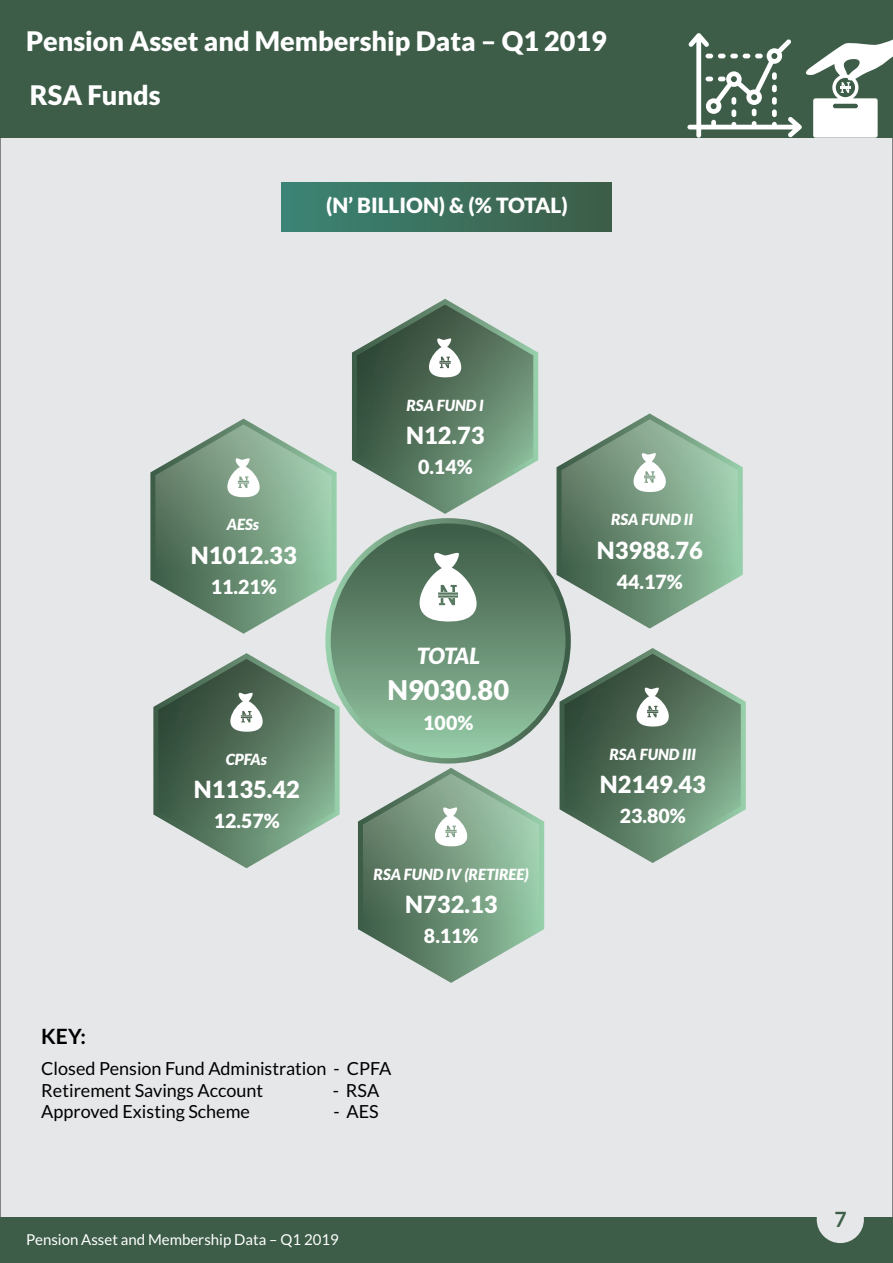
<style>
.page{position:relative;width:893px;height:1263px;background:#fff}
.page>*{position:absolute;margin:0;border:0;box-sizing:border-box;transform-origin:0 0}
.t1{font:900 27.15px "Lato";color:#fff}
.t2{font:900 27px "Lato";color:#fff}
.t3{font:900 23.7px "Lato";color:#fff}
.t4{font:italic 900 22.35px "Lato";letter-spacing:-.03em;color:#fff}
.t5{font:900 21px "Lato";color:#fff}
.t6{font:700 21px "Lato";color:#000}
.t7{font:700 21px "Lato";color:#3d5d48}
.t8{font:900 19.5px "Lato";color:#fff}
.t9{font:18px/21.6px "Lato";color:#000}
.t10{font:italic 900 15.45px "Lato";color:#fff}
.t11{font:15px "Lato";color:#fff}
</style>
<div class="page">
<div style="left:0;top:138px;width:893px;height:1080px;background:#e6e7e9"></div>
<div style="left:0;top:1218px;width:893px;height:45px;background:#3d5d48"></div>
<div style="left:817px;top:1196px;width:47px;height:47px;background:#e6e7e9;border-radius:50%"></div>
<div style="left:0;top:0;width:893px;height:138px;background:#3d5d48"></div>
<svg style="left:687px;top:33px;width:206px;height:105px"></svg>
<svg style="left:325px;top:518px;width:246px;height:245px;background:#6d9479"></svg>
<div style="left:331px;top:523px;width:234px;height:235px;background:linear-gradient(to bottom,#3b5742,#95c9a5);border-radius:50%"></div>
<svg style="left:401px;top:551px;width:99px;height:74px"></svg>
<svg style="left:352px;top:299px;width:186px;height:215px;background:#7e9685"></svg>
<svg style="left:556px;top:413px;width:187px;height:215px;background:#92ad9a"></svg>
<svg style="left:559px;top:648px;width:187px;height:215px;background:#7d9584"></svg>
<svg style="left:358px;top:768px;width:186px;height:215px;background:#93ae9b"></svg>
<svg style="left:153px;top:653px;width:187px;height:215px;background:#7e9685"></svg>
<svg style="left:150px;top:419px;width:187px;height:215px;background:#92ae9b"></svg>
<div style="left:282px;top:182px;width:329px;height:50px;background:linear-gradient(to right,#3b8474,#3d5d47)"></div>
<h2 class="t2" style="left:26px;top:30px;width:582px">Pension Asset and Membership Data – Q1 2019</h2>
<h2 class="t2" style="left:30px;top:83px;width:132px">RSA Funds</h2>
<p class="t5" style="left:326px;top:196px;width:243px">(N’ BILLION) &amp; (% TOTAL)</p>
<p class="t10" style="left:227px;top:518px;width:34px">AESs</p>
<h3 class="t3" style="left:191px;top:545px;width:107px">N1012.33</h3>
<p class="t8" style="left:211px;top:578px;width:68px">11.21%</p>
<p class="t10" style="left:226px;top:752px;width:43px">CPFAs</p>
<h3 class="t3" style="left:194px;top:779px;width:107px">N1135.42</h3>
<p class="t8" style="left:214px;top:813px;width:68px">12.57%</p>
<p class="t10" style="left:406px;top:398px;width:79px">RSA FUND I</p>
<h3 class="t3" style="left:406px;top:425px;width:80px">N12.73</h3>
<p class="t8" style="left:418px;top:458px;width:56px">0.14%</p>
<p class="t4" style="left:417px;top:646px;width:65px">TOTAL</p>
<h1 class="t1" style="left:388px;top:678px;width:123px">N9030.80</h1>
<p class="t8" style="left:423px;top:714px;width:52px">100%</p>
<p class="t10" style="left:373px;top:867px;width:157px">RSA FUND IV (RETIREE)</p>
<h3 class="t3" style="left:405px;top:894px;width:94px">N732.13</h3>
<p class="t8" style="left:424px;top:927px;width:56px">8.11%</p>
<p class="t6" style="left:41px;top:1026px;width:46px">KEY:</p>
<p class="t9" style="left:41px;top:1059px;width:351px">Closed Pension Fund Administration - CPFA<br>Retirement Savings Account</p>
<p class="t9" style="left:333px;top:1080px;width:48px">- RSA</p>
<p class="t9" style="left:41px;top:1102px;width:210px">Approved Existing Scheme</p>
<p class="t9" style="left:333px;top:1102px;width:47px">- AES</p>
<p class="t11" style="left:26px;top:1233px;width:314px">Pension Asset and Membership Data – Q1 2019</p>
<p class="t10" style="left:611px;top:513px;width:83px">RSA FUND II</p>
<h3 class="t3" style="left:597px;top:539px;width:107px">N3988.76</h3>
<p class="t8" style="left:617px;top:573px;width:68px">44.17%</p>
<p class="t10" style="left:609px;top:747px;width:88px">RSA FUND III</p>
<h3 class="t3" style="left:600px;top:774px;width:107px">N2149.43</h3>
<p class="t8" style="left:620px;top:807px;width:68px">23.80%</p>
<p class="t7" style="left:834px;top:1210px;width:14px">7</p>
</div>
